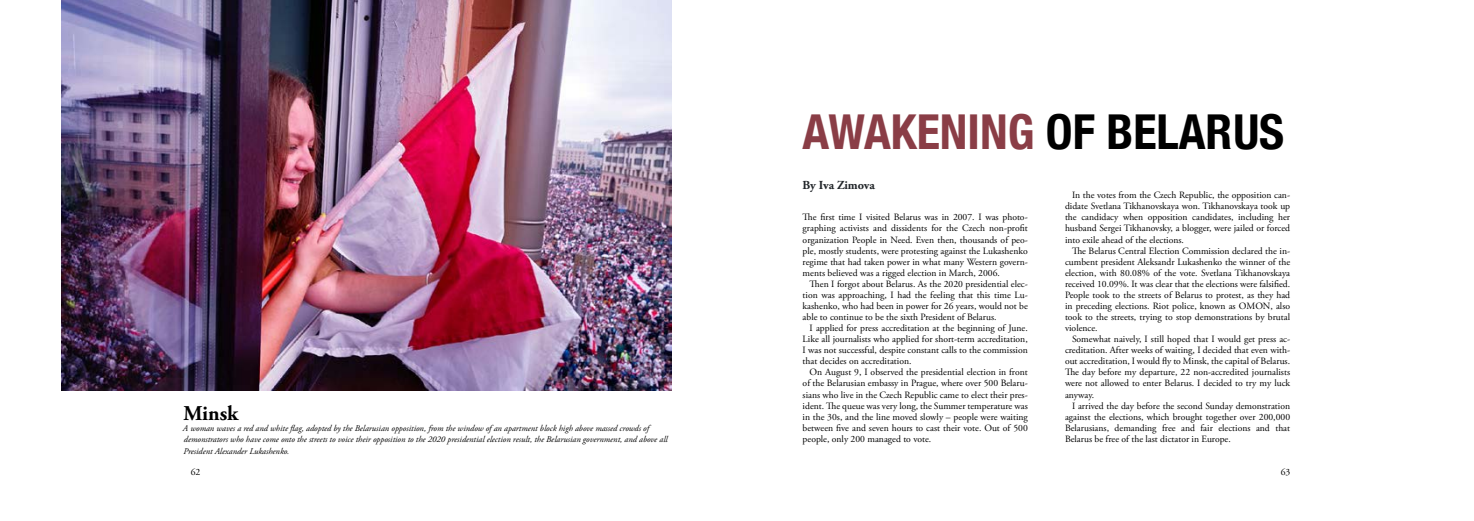
<style>
.page{position:relative;width:1474px;height:521px;background:#fff}
.page>*{position:absolute;margin:0;border:0;box-sizing:border-box;transform-origin:0 0}
.t1{font:700 condensed 48.12px "Helvetica Neue";color:#8a3d46}
.t2{font:700 21px "Adobe Garamond Pro";color:#000}
.Byline{font:700 12.25px "Adobe Garamond Pro";letter-spacing:-.01em;color:#212529}
.Norm1{font:9.62px/11px "Adobe Garamond Pro";color:#000;text-align:justify}
.t3{font:italic 8.75px/11.4px "Adobe Garamond Pro";color:#000}
.s1{color:#000}
</style>
<div class="page">
<img style="left:61px;top:0;width:610px;height:391px">
<h2 class="t2" style="left:183px;top:401px;width:57px">Minsk</h2>
<p class="t3" style="left:183px;top:423px;width:486px">A woman waves a red and white flag, adopted by the Belarusian opposition, from the window of an apartment block high above massed crowds of demonstrators who have come onto the streets to voice their opposition to the 2020 presidential election result, the Belarusian government, and above all<br>President Alexander Lukashenko.</p>
<h1 class="t1" style="left:802px;top:92px;width:483px">AWAKENING <span class="s1">OF BELARUS</span></h1>
<p class="Byline" style="left:802px;top:178px;width:74px">By Iva Zimova</p>
<p class="Norm1" style="left:802px;top:212px;width:227px">The first time I visited Belarus was in 2007. I was photo&shy;graphing activists and dissidents for the Czech non-profit organization People in Need. Even then, thousands of peo&shy;ple, mostly students, were protesting against the Lukashenko regime that had taken power in what many Western govern&shy;ments believed was a rigged election in March, 2006.</p>
<p class="Norm1" style="left:802px;top:279px;width:227px;text-indent:7px">Then I forgot about Belarus. As the 2020 presidential elec&shy;tion was approaching, I had the feeling that this time Lu&shy;kashenko, who had been in power for 26 years, would not be able to continue to be the sixth President of Belarus.</p>
<p class="Norm1" style="left:802px;top:323px;width:227px;text-indent:7px">I applied for press accreditation at the beginning of June.<br>Like all journalists who applied for short-term accreditation, I was not successful, despite constant calls to the commission that decides on accreditation.</p>
<p class="Norm1" style="left:802px;top:367px;width:227px;text-indent:7px">On August 9, I observed the presidential election in front of the Belarusian embassy in Prague, where over 500 Belaru&shy;sians who live in the Czech Republic came to elect their pres&shy;ident. The queue was very long, the Summer temperature was in the 30s, and the line moved slowly – people were waiting between five and seven hours to cast their vote. Out of 500 people, only 200 managed to vote.</p>
<p class="Norm1" style="left:1065px;top:190px;width:227px;text-indent:7px">In the votes from the Czech Republic, the opposition can&shy;didate Svetlana Tikhanovskaya won. Tikhanovskaya took up the candidacy when opposition candidates, including her husband Sergei Tikhanovsky, a blogger, were jailed or forced into exile ahead of the elections.</p>
<p class="Norm1" style="left:1065px;top:245px;width:227px;text-indent:7px">The Belarus Central Election Commission declared the in&shy;cumbent president Aleksandr Lukashenko the winner of the election, with 80.08% of the vote. Svetlana Tikhanovskaya received 10.09%. It was clear that the elections were falsified.<br>People took to the streets of Belarus to protest, as they had in preceding elections. Riot police, known as OMON, also took to the streets, trying to stop demonstrations by brutal violence.</p>
<p class="Norm1" style="left:1065px;top:334px;width:227px;text-indent:7px">Somewhat naively, I still hoped that I would get press ac&shy;creditation. After weeks of waiting, I decided that even with&shy;out accreditation, I would fly to Minsk, the capital of Belarus.<br>The day before my departure, 22 non-accredited journalists were not allowed to enter Belarus. I decided to try my luck anyway.</p>
<p class="Norm1" style="left:1065px;top:400px;width:227px;text-indent:7px">I arrived the day before the second Sunday demonstration against the elections, which brought together over 200,000<br>Belarusians, demanding free and fair elections and that Belarus be free of the last dictator in Europe.</p>
<p class="Norm1" style="left:191px;top:467px;width:11px">62</p>
<p class="Norm1" style="left:1280px;top:467px;width:11px">63</p>
</div>
